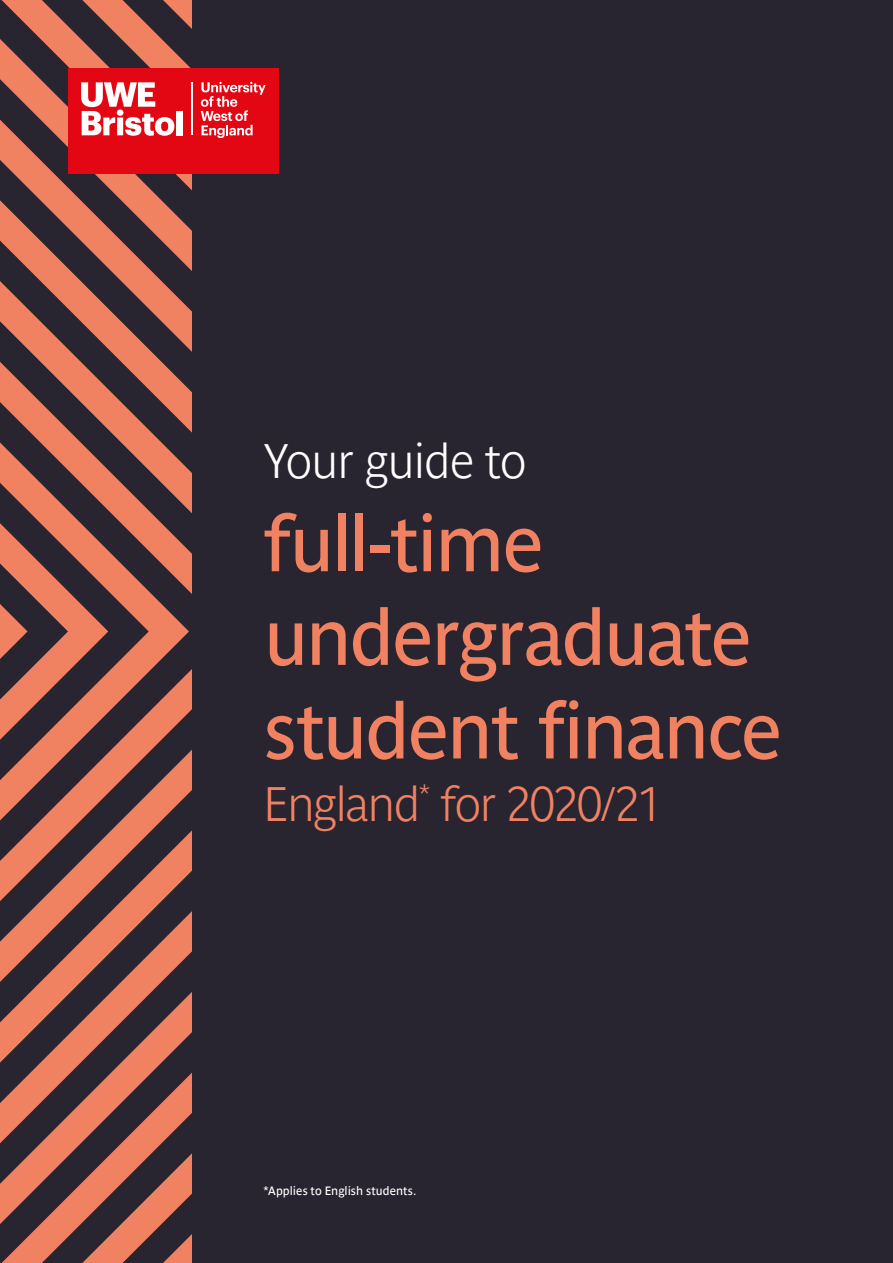
<style>
.page{position:relative;width:893px;height:1263px;background:#282430}
.page>*{position:absolute;margin:0;border:0;box-sizing:border-box;transform-origin:0 0}
.t1{font:78px/93.6px "Parisine Pro";letter-spacing:-.03em;color:#f08262}
.t2{font:700 48px "Parisine Pro Clair";letter-spacing:-.035em;color:#f08262}
.t3{font:700 48px "Parisine Pro Clair";letter-spacing:-.025em;color:#fff}
.t4{font:12px "Parisine Pro";letter-spacing:.005em;color:#fff}
</style>
<div class="page">
<svg style="left:0;top:0;width:191px;height:1263px"></svg>
<div style="left:68px;top:68px;width:211px;height:105px;background:#e30613"></div>
<hr style="left:191px;top:82px;width:2px;height:53px;background:#fff">
<div style="left:176px;top:111px;width:7px;height:24px;background:#fff"></div>
<svg style="left:81px;top:82px;width:93px;height:54px"></svg>
<svg style="left:201px;top:82px;width:65px;height:56px"></svg>
<p class="t3" style="left:264px;top:425px;width:264px">Your guide to</p>
<p class="t1" style="left:264px;top:490px;width:520px">full-time undergraduate student finance</p>
<p class="t2" style="left:264px;top:768px;width:401px">England<sup>*</sup> for 2020/21</p>
<p class="t4" style="left:264px;top:1182px;width:154px">*Applies to English students.</p>
</div>
